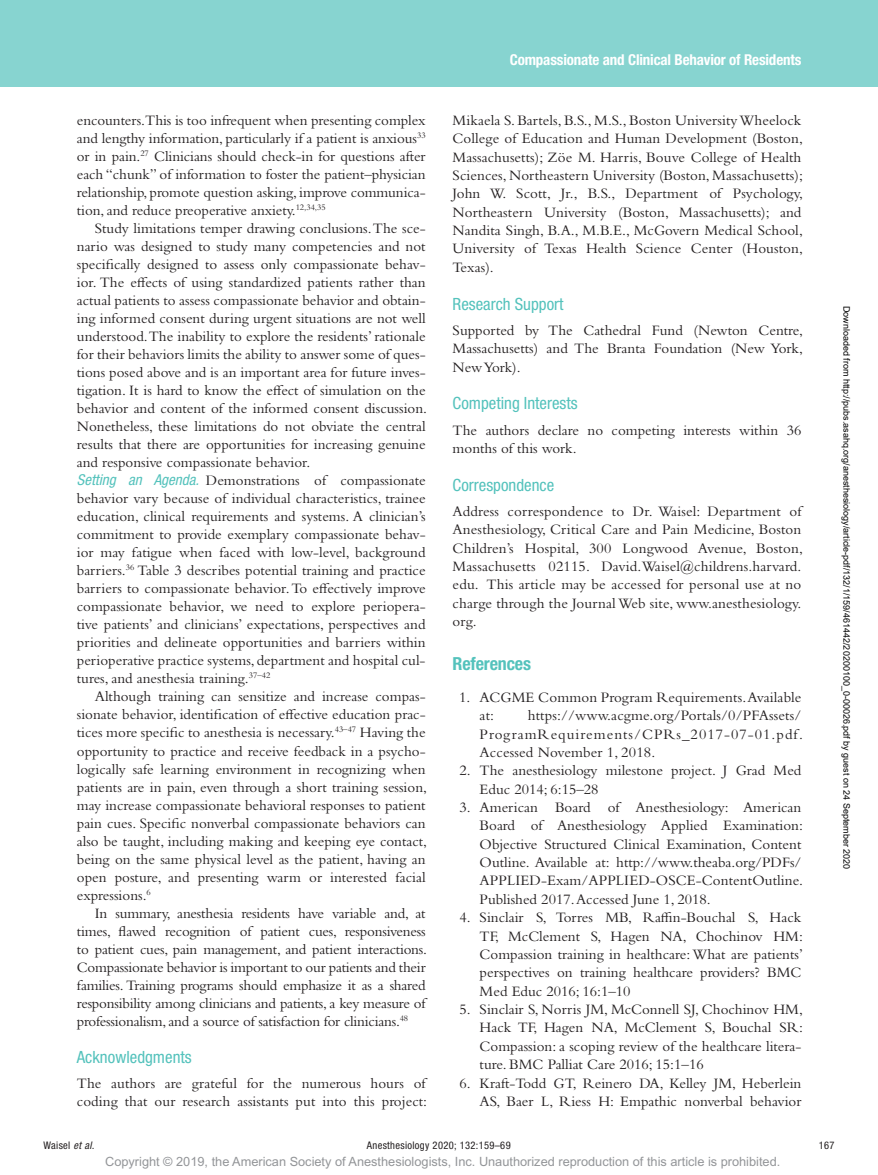
<style>
.page{position:relative;width:878px;height:1175px;background:#fff}
.page>*{position:absolute;margin:0;border:0;box-sizing:border-box;transform-origin:0 0}
.t1{font:700 condensed 18px "Helvetica Neue LT Std";letter-spacing:-.01em;color:#54c2bc}
.t2{font:condensed 16.8px "Helvetica Neue LT Std";color:#54c2bc}
.t3{font:15px/18px "Bembo Std";color:#231f20;text-align:justify}
.t4{font:700 condensed 15px "Helvetica Neue LT Std";letter-spacing:-.01em;color:#fff}
.t5{font:12.75px "Arial MT Std";color:#939598}
.t6{font:condensed 10.5px "Helvetica Neue LT Std";letter-spacing:.03em;color:#231f20}
.t7{font:9px "Arial";color:#000}
.s1{font-family:"Helvetica Neue LT Std";font-style:italic;font-stretch:condensed;color:#54c2bc}
.s2{font-style:italic}
</style>
<div class="page">
<div style="left:0;top:0;width:878px;height:86px;background:#87d4d0"></div>
<p class="t3" style="left:77px;top:111px;width:350px">encounters.This is too infrequent when presenting complex and lengthy information, particularly if a patient is anxious<sup>33 </sup>or in pain.<sup>27</sup> Clinicians should check-in for questions after each “chunk” of information to foster the patient–physician relationship, promote question asking, improve communica&shy;tion, and reduce preoperative anxiety.<sup>12,34,35</sup></p>
<p class="t3" style="left:77px;top:219px;width:352px;text-align:left;text-indent:18px">Study limitations temper drawing conclusions. The sce&shy;nario was designed to study many competencies and not specifically designed to assess only compassionate behav&shy;ior. The effects of using standardized patients rather than actual patients to assess compassionate behavior and obtain&shy;ing informed consent during urgent situations are not well understood.The inability to explore the residents’ rationale for their behaviors limits the ability to answer some of ques&shy;tions posed above and is an important area for future inves&shy;tigation. It is hard to know the effect of simulation on the behavior and content of the informed consent discussion.<br>Nonetheless, these limitations do not obviate the central results that there are opportunities for increasing genuine and responsive compassionate behavior.<br><span class="s1">Setting an Agenda.</span> Demonstrations of compassionate behavior vary because of individual characteristics, trainee education, clinical requirements and systems. A clinician’s commitment to provide exemplary compassionate behav&shy;ior may fatigue when faced with low-level, background barriers.<sup>36</sup> Table 3 describes potential training and practice barriers to compassionate behavior. To effectively improve compassionate behavior, we need to explore periopera&shy;tive patients’ and clinicians’ expectations, perspectives and priorities and delineate opportunities and barriers within perioperative practice systems, department and hospital cul&shy;tures, and anesthesia training.<sup>37–42</sup></p>
<p class="t3" style="left:77px;top:687px;width:352px;text-indent:18px">Although training can sensitize and increase compas&shy;sionate behavior, identification of effective education prac&shy;tices more specific to anesthesia is necessary.<sup>43–47</sup> Having the opportunity to practice and receive feedback in a psycho&shy;logically safe learning environment in recognizing when patients are in pain, even through a short training session, may increase compassionate behavioral responses to patient pain cues. Specific nonverbal compassionate behaviors can also be taught, including making and keeping eye contact, being on the same physical level as the patient, having an open posture, and presenting warm or interested facial expressions.<sup>6</sup></p>
<p class="t3" style="left:77px;top:903px;width:352px;text-indent:18px">In summary, anesthesia residents have variable and, at times, flawed recognition of patient cues, responsiveness to patient cues, pain management, and patient interactions.<br>Compassionate behavior is important to our patients and their families. Training programs should emphasize it as a shared responsibility among clinicians and patients, a key measure of professionalism, and a source of satisfaction for clinicians.<sup>48</sup></p>
<p class="t2" style="left:77px;top:1047px;width:116px">Acknowledgments</p>
<p class="t3" style="left:77px;top:1074px;width:352px">The authors are grateful for the numerous hours of coding that our research assistants put into this project:</p>
<p class="t4" style="left:509px;top:51px;width:293px">Compassionate and Clinical Behavior of Residents</p>
<p class="t3" style="left:452px;top:111px;width:352px">Mikaela S. Bartels, B.S., M.S., Boston University Wheelock College of Education and Human Development (Boston, Massachusetts); Zöe M. Harris, Bouve College of Health Sciences, Northeastern University (Boston, Massachusetts); John W. Scott, Jr., B.S., Department of Psychology, Northeastern University (Boston, Massachusetts); and Nandita Singh, B.A., M.B.E., McGovern Medical School, University of Texas Health Science Center (Houston, Texas).</p>
<p class="t2" style="left:452px;top:294px;width:112px">Research Support</p>
<p class="t3" style="left:452px;top:321px;width:352px">Supported by The Cathedral Fund (Newton Centre, Massachusetts) and The Branta Foundation (New York, New York).</p>
<p class="t2" style="left:452px;top:394px;width:126px">Competing Interests</p>
<p class="t3" style="left:452px;top:420px;width:350px">The authors declare no competing interests within 36 months of this work.</p>
<p class="t2" style="left:452px;top:475px;width:103px">Correspondence</p>
<p class="t3" style="left:452px;top:501px;width:352px">Address correspondence to Dr. Waisel: Department of Anesthesiology, Critical Care and Pain Medicine, Boston Children’s Hospital, 300 Longwood Avenue, Boston, Massachusetts 02115. David.Waisel@childrens.harvard. edu. This article may be accessed for personal use at no charge through the Journal Web site, www.anesthesiology. org.</p>
<p class="t1" style="left:452px;top:652px;width:80px">References</p>
<p class="t3" style="left:479px;top:687px;width:323px;text-indent:-21px">1. ACGME Common Program Requirements. Available at:</p>
<p class="t3" style="left:479px;top:706px;width:325px;text-indent:48px">https://www.acgme.org/Portals/0/PFAssets/ ProgramRequirements/CPRs_2017-07-01.pdf.<br>Accessed November 1, 2018.</p>
<p class="t3" style="left:479px;top:761px;width:323px;text-indent:-20px">2. The anesthesiology milestone project. J Grad Med<br>Educ 2014; 6:15–28</p>
<p class="t3" style="left:479px;top:798px;width:325px;text-indent:-20px">3. American Board of Anesthesiology: American Board of Anesthesiology Applied Examination:<br>Objective Structured Clinical Examination, Content Outline. Available at: http://www.theaba.org/PDFs/ APPLIED-Exam/APPLIED-OSCE-ContentOutline.<br>Published 2017. Accessed June 1, 2018.</p>
<p class="t3" style="left:479px;top:908px;width:325px;text-indent:-20px">4. Sinclair S, Torres MB, Raffin-Bouchal S, Hack TF, McClement S, Hagen NA, Chochinov HM:<br>Compassion training in healthcare: What are patients’ perspectives on training healthcare providers? BMC Med Educ 2016; 16:1–10</p>
<p class="t3" style="left:479px;top:1000px;width:325px;text-indent:-20px">5. Sinclair S, Norris JM, McConnell SJ, Chochinov HM, Hack TF, Hagen NA, McClement S, Bouchal SR:<br>Compassion: a scoping review of the healthcare litera&shy;ture. BMC Palliat Care 2016; 15:1–16</p>
<p class="t3" style="left:459px;top:1073px;width:343px;text-align:right">6. Kraft-Todd GT, Reinero DA, Kelley JM, Heberlein<br>AS, Baer L, Riess H: Empathic nonverbal behavior</p>
<p class="t7" style="left:850px;top:306px;width:565px;rotate:90deg">Downloaded from http://pubs.asahq.org/anesthesiology/article-pdf/132/1/159/461442/20200100_0-00026.pdf by guest on 24 September 2020</p>
<p class="t6" style="left:44px;top:1139px;width:52px">Waisel <span class="s2">et al.</span></p>
<p class="t6" style="left:367px;top:1139px;width:145px">Anesthesiology 2020; 132:159–69</p>
<p class="t6" style="left:818px;top:1139px;width:17px">167</p>
<p class="t5" style="left:105px;top:1154px;width:676px">Copyright © 2019, the American Society of Anesthesiologists, Inc. Unauthorized reproduction of this article is prohibited.</p>
</div>
